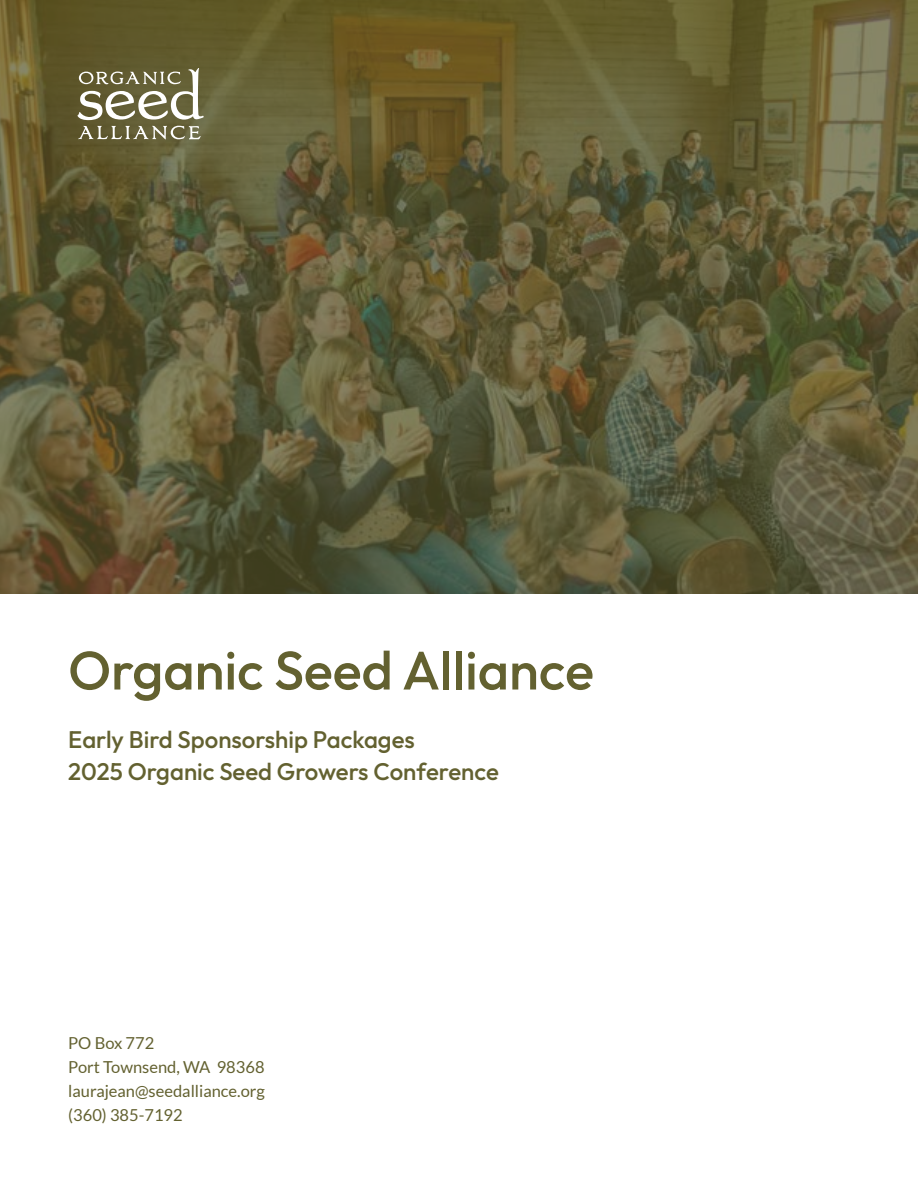
<style>
.page{position:relative;width:918px;height:1188px;background:#fff}
.page>*{position:absolute;margin:0;border:0;box-sizing:border-box;transform-origin:0 0}
.t1{font:100 54px "Outfit";color:#636130}
.t2{font:100 24px/31.5px "Outfit";color:#636130}
.t3{font:16.5px/24px "Lato";color:#636130}
</style>
<div class="page">
<svg style="left:0;top:0;width:918px;height:594px;background:#5f5a36"></svg>
<svg style="left:78px;top:126px;width:123px;height:14px;background:#878364"></svg>
<svg style="left:77px;top:68px;width:127px;height:52px"></svg>
<h1 class="t1" style="left:68px;top:639px;width:527px">Organic Seed Alliance</h1>
<h2 class="t2" style="left:68px;top:724px;width:432px">Early Bird Sponsorship Packages<br>2025 Organic Seed Growers Conference</h2>
<p class="t3" style="left:68px;top:1030px;width:198px">PO Box 772<br>Port Townsend, WA 98368 laurajean@seedalliance.org (360) 385-7192</p>
</div>
